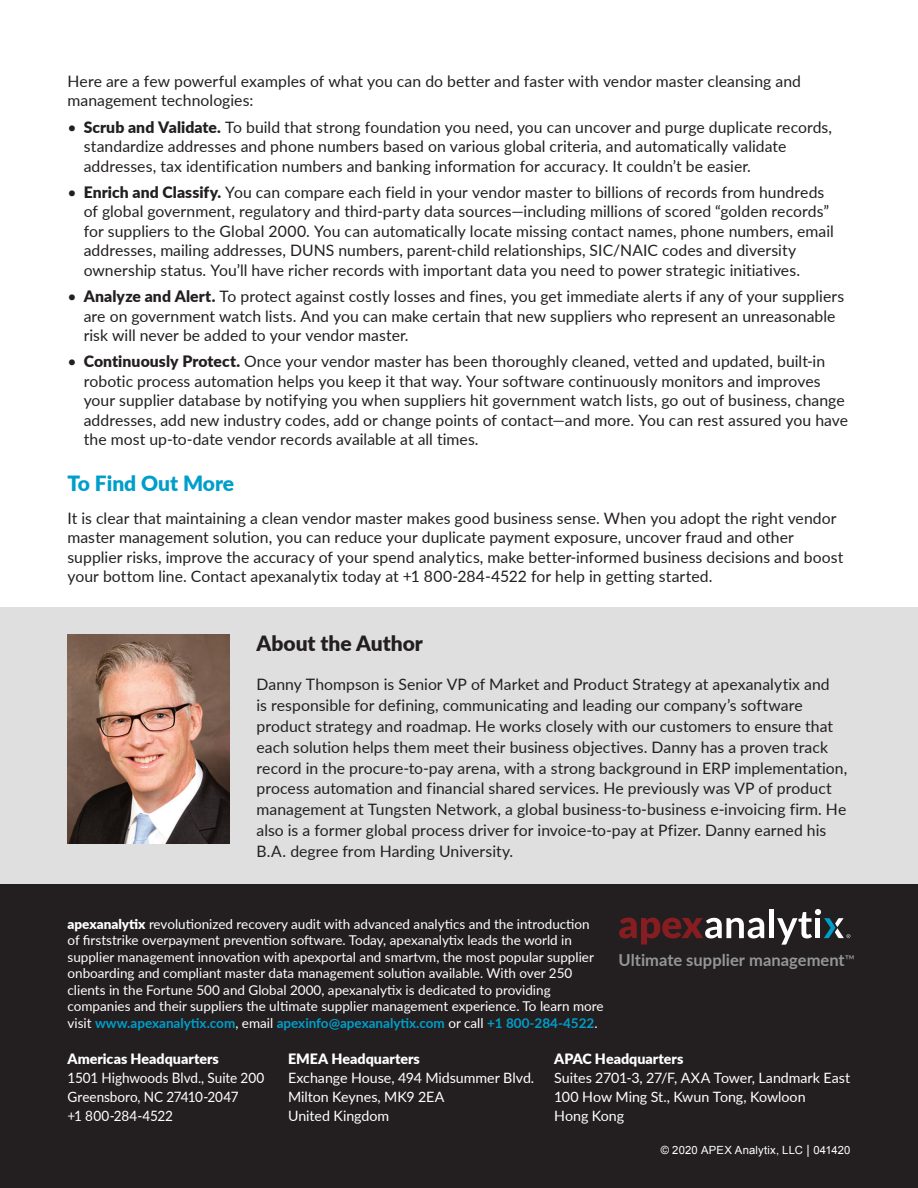
<style>
.page{position:relative;width:918px;height:1188px;background:#fff}
.page>*{position:absolute;margin:0;border:0;box-sizing:border-box;transform-origin:0 0}
.Header_Blue{font:900 21px "Lato";color:#231f20}
.Header_Blue-2{font:900 21px "Lato";color:#009eca}
.Source{font:700 16.5px "Lato";letter-spacing:.005em;color:#959697}
.Body_Text{font:15.75px/19.5px "Lato";letter-spacing:.005em;color:#231f20}
.t1{font:14.25px/18.8px "Lato";letter-spacing:-.005em;color:#fff}
.t2{font:14.25px "Lato";letter-spacing:-.005em;color:#fff;scale:.95 1}
.t3{font:900 14.25px "Lato";color:#fff}
.t4{font:13.5px/16.5px "Lato";color:#fff}
.t5{font:11.25px "Arial";letter-spacing:.015em;color:#fff}
.s1{font-weight:900}
.s2{font-weight:700;color:#009eca}
.s3{font-weight:400;font-size:13.5px}
.s4{font-size:12.75px}
</style>
<div class="page">
<div style="left:0;top:884px;width:918px;height:304px;background:#231f20"></div>
<svg style="left:619px;top:918px;width:145px;height:27px"></svg>
<div style="left:769px;top:909px;width:5px;height:29px;background:#fff"></div>
<svg style="left:777px;top:909px;width:73px;height:36px"></svg>
<div style="left:0;top:608px;width:918px;height:276px;background:#dfdfdf"></div>
<img style="left:68px;top:634px;width:162px;height:210px">
<p class="Body_Text" style="left:68px;top:71px;width:735px">Here are a few powerful examples of what you can do better and faster with vendor master cleansing and management technologies:</p>
<p class="Body_Text" style="left:84px;top:117px;width:750px;text-indent:-16px">• <span class="s1">Scrub and Validate.</span> To build that strong foundation you need, you can uncover and purge duplicate records, standardize addresses and phone numbers based on various global criteria, and automatically validate addresses, tax identification numbers and banking information for accuracy. It couldn’t be easier.</p>
<p class="Body_Text" style="left:84px;top:182px;width:752px;text-indent:-16px">• <span class="s1">Enrich and Classify.</span> You can compare each field in your vendor master to billions of records from hundreds of global government, regulatory and third-party data sources—including millions of scored “golden records” for suppliers to the Global 2000. You can automatically locate missing contact names, phone numbers, email addresses, mailing addresses, DUNS numbers, parent-child relationships, SIC/NAIC codes and diversity ownership status. You’ll have richer records with important data you need to power strategic initiatives.</p>
<p class="Body_Text" style="left:84px;top:286px;width:762px;text-indent:-16px">• <span class="s1">Analyze and Alert.</span> To protect against costly losses and fines, you get immediate alerts if any of your suppliers are on government watch lists. And you can make certain that new suppliers who represent an unreasonable risk will never be added to your vendor master.</p>
<p class="Body_Text" style="left:84px;top:351px;width:766px;text-indent:-16px">• <span class="s1">Continuously Protect.</span> Once your vendor master has been thoroughly cleaned, vetted and updated, built-in robotic process automation helps you keep it that way. Your software continuously monitors and improves your supplier database by notifying you when suppliers hit government watch lists, go out of business, change addresses, add new industry codes, add or change points of contact—and more. You can rest assured you have the most up-to-date vendor records available at all times.</p>
<p class="Header_Blue-2" style="left:68px;top:467px;width:168px">To Find Out More</p>
<p class="Body_Text" style="left:68px;top:508px;width:777px">It is clear that maintaining a clean vendor master makes good business sense. When you adopt the right vendor master management solution, you can reduce your duplicate payment exposure, uncover fraud and other supplier risks, improve the accuracy of your spend analytics, make better-informed business decisions and boost your bottom line. Contact apexanalytix today at +1 800-284-4522 for help in getting started.</p>
<p class="Header_Blue" style="left:256px;top:628px;width:168px">About the Author</p>
<p class="Body_Text" style="left:256px;top:673px;width:592px;line-height:20.9px">Danny Thompson is Senior VP of Market and Product Strategy at apexanalytix and<br>is responsible for defining, communicating and leading our company’s software product strategy and roadmap. He works closely with our customers to ensure that each solution helps them meet their business objectives. Danny has a proven track record in the procure-to-pay arena, with a strong background in ERP implementation, process automation and financial shared services. He previously was VP of product management at Tungsten Network, a global business-to-business e-invoicing firm. He also is a former global process driver for invoice-to-pay at Pfizer. Danny earned his B.A. degree from Harding University.</p>
<p class="t4" style="left:68px;top:915px;width:538px"><span class="s1">apexanalytix</span> revolutionized recovery audit with advanced analytics and the introduction of firststrike overpayment prevention software. Today, apexanalytix leads the world in supplier management innovation with apexportal and smartvm, the most popular supplier onboarding and compliant master data management solution available. With over 250 clients in the Fortune 500 and Global 2000, apexanalytix is dedicated to providing companies and their suppliers the ultimate supplier management experience. To learn more visit <span class="s2">www.apexanalytix.com</span>, email <span class="s2">apexinfo@apexanalytix.com</span> or call <span class="s2">+1 800-284-4522</span>.</p>
<p class="Source" style="left:619px;top:948px;width:238px">Ultimate supplier management<span class="s3">™</span></p>
<p class="t3" style="left:68px;top:1049px;width:153px">Americas Headquarters</p>
<p class="t2" style="left:68px;top:1068px;width:209px">1501 Highwoods Blvd., Suite 200</p>
<p class="t2" style="left:68px;top:1087px;width:182px">Greensboro, NC 27410-2047</p>
<p class="t2" style="left:68px;top:1105px;width:113px">+1 800-284-4522</p>
<p class="t3" style="left:288px;top:1049px;width:133px">EMEA Headquarters</p>
<p class="t1" style="left:288px;top:1068px;width:248px">Exchange House, 494 Midsummer Blvd.</p>
<p class="t1" style="left:288px;top:1087px;width:158px">Milton Keynes, MK9 2EA</p>
<p class="t1" style="left:288px;top:1106px;width:103px">United Kingdom</p>
<p class="t3" style="left:554px;top:1049px;width:131px">APAC Headquarters</p>
<p class="t1" style="left:554px;top:1068px;width:297px">Suites 2701-3, 27/F, AXA Tower, Landmark East</p>
<p class="t1" style="left:554px;top:1087px;width:253px">100 How Ming St., Kwun Tong, Kowloon<br>Hong Kong</p>
<p class="t5" style="left:661px;top:1143px;width:191px">© 2020 APEX Analytix, LLC <span class="s4">|</span> 041420</p>
</div>
